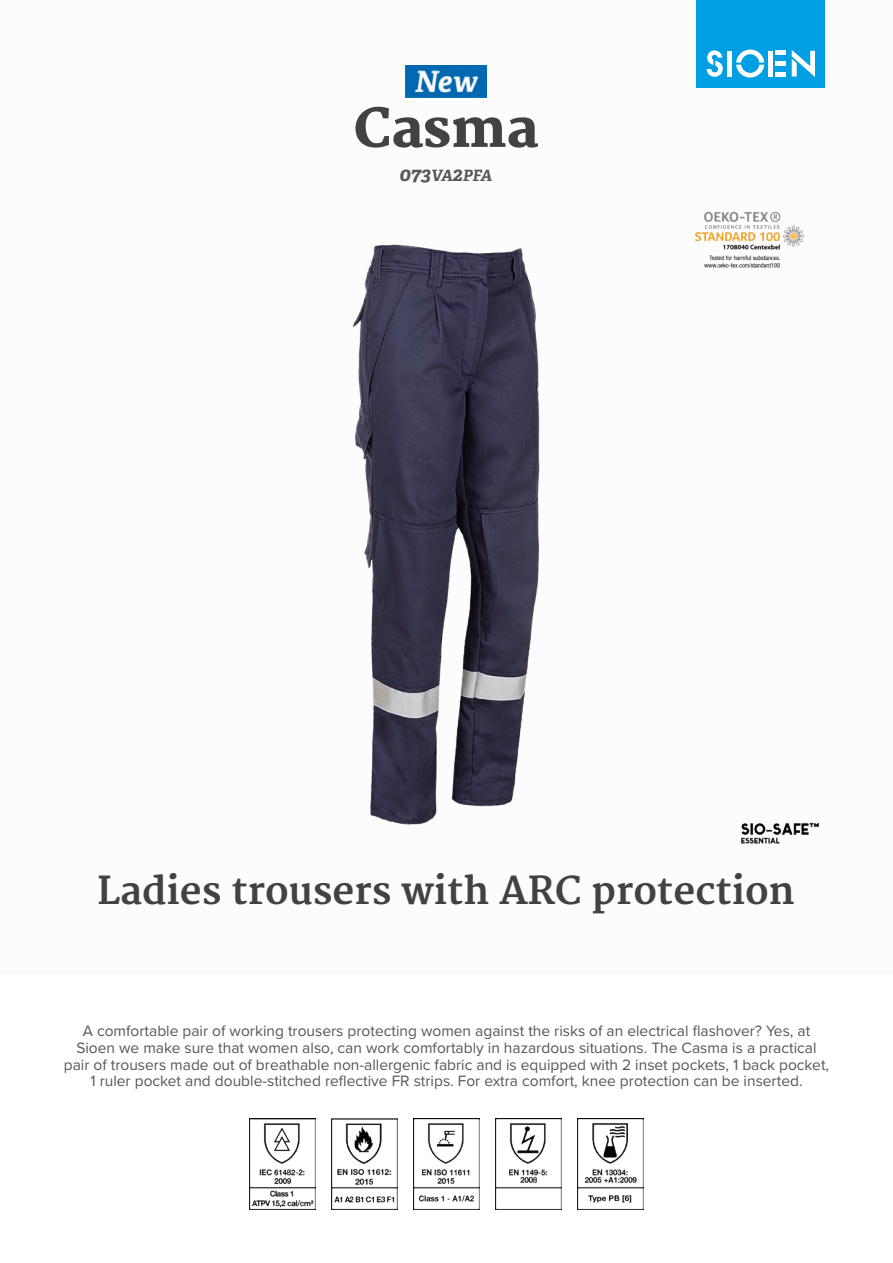
<style>
.page{position:relative;width:893px;height:1263px;background:#fff}
.page>*{position:absolute;margin:0;border:0;box-sizing:border-box;transform-origin:0 0}
.t1{font:800 52.5px "Merriweather";color:#424243}
.t2{font:700 37.5px "Merriweather";color:#424243}
.t3{font:15.6px/16.8px "Proxima Nova";color:#575756;text-align:center}
.t4{font:italic 700 15.6px "Adelle PE";color:#575756}
.s1{font-size:19.5px}
</style>
<div class="page">
<div style="left:697px;top:0;width:128px;height:88px;background:#009fe3"></div>
<svg style="left:707px;top:50px;width:16px;height:27px"></svg>
<svg style="left:736px;top:50px;width:28px;height:28px"></svg>
<div style="left:727px;top:51px;width:5px;height:26px;background:#fff"></div>
<div style="left:768px;top:51px;width:5px;height:26px;background:#fff"></div>
<div style="left:775px;top:72px;width:11px;height:5px;background:#fff"></div>
<div style="left:775px;top:61px;width:11px;height:5px;background:#fff"></div>
<hr style="left:775px;top:51px;width:11px;height:4px;background:#fff">
<svg style="left:792px;top:50px;width:23px;height:27px"></svg>
<img style="left:741px;top:822px;width:79px;height:22px">
<img style="left:695px;top:211px;width:109px;height:57px">
<img style="left:249px;top:1118px;width:66px;height:92px">
<img style="left:331px;top:1118px;width:66px;height:92px">
<img style="left:413px;top:1118px;width:67px;height:92px">
<img style="left:495px;top:1118px;width:67px;height:92px">
<img style="left:577px;top:1118px;width:67px;height:92px">
<img style="left:352px;top:244px;width:188px;height:581px">
<img style="left:406px;top:65px;width:80px;height:33px">
<h1 class="t1" style="left:354px;top:98px;width:186px">Casma</h1>
<p class="t4" style="left:400px;top:164px;width:94px"><span class="s1">073</span>VA<span class="s1">2</span>PFA</p>
<h2 class="t2" style="left:97px;top:869px;width:699px">Ladies trousers with ARC protection</h2>
<p class="t3" style="left:64px;top:1021px;width:767px">A comfortable pair of working trousers protecting women against the risks of an electrical flashover? Yes, at Sioen we make sure that women also, can work comfortably in hazardous situations. The Casma is a practical pair of trousers made out of breathable non-allergenic fabric and is equipped with 2 inset pockets, 1 back pocket, 1 ruler pocket and double-stitched reflective FR strips. For extra comfort, knee protection can be inserted.</p>
</div>
